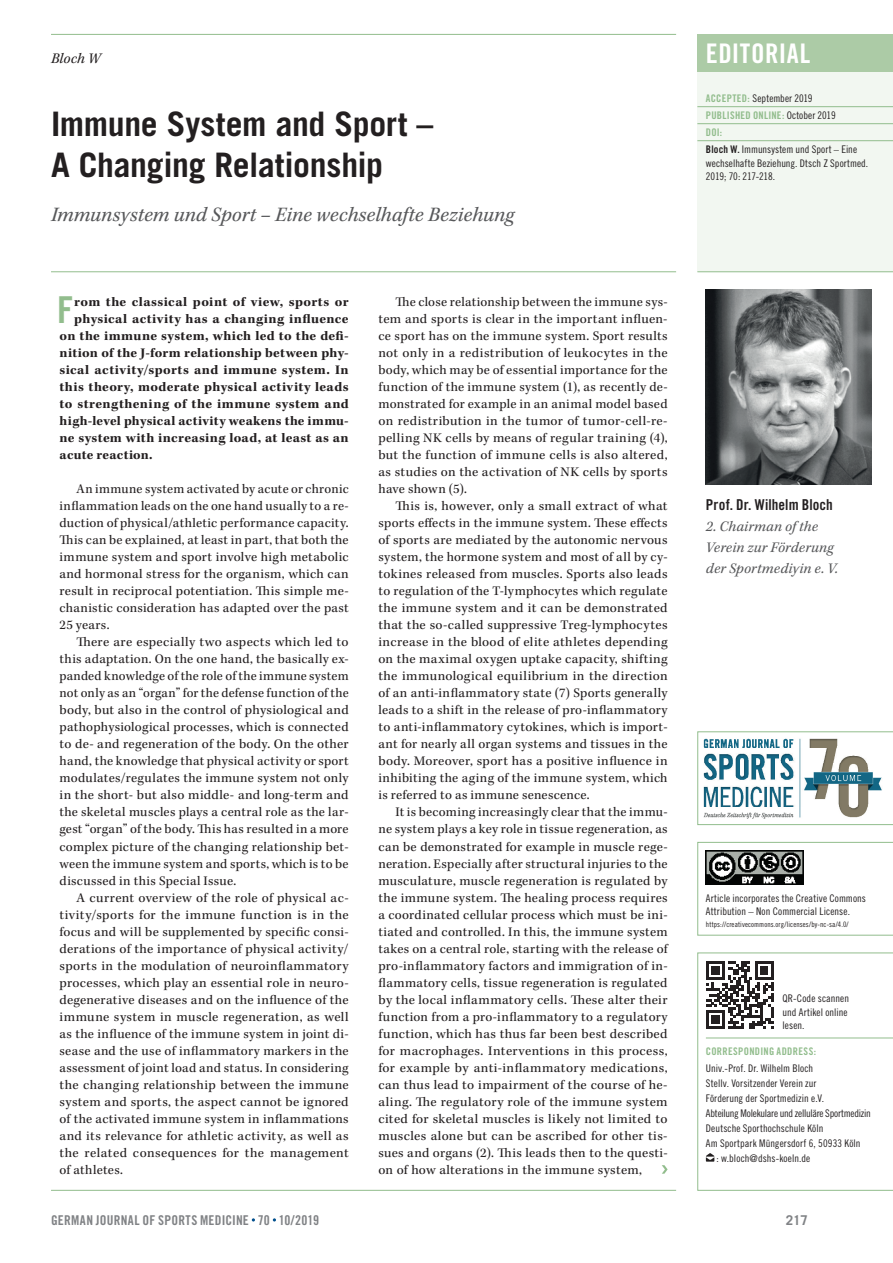
<style>
.page{position:relative;width:893px;height:1263px;background:#fff}
.page>*{position:absolute;margin:0;border:0;box-sizing:border-box;transform-origin:0 0}
.t1{font:37.05px "Trade Gothic LT Std Bd Cn 20";color:#92bd8d}
.t2{font:700 33.75px/40.5px "Trade Gothic LT Std";letter-spacing:-.01em;color:#231f20}
.t3{font:27px "Trade Gothic LT Std Bd Cn 20";letter-spacing:.02em;color:#fff}
.t4{font:italic 21px "Kepler Std";letter-spacing:.005em;color:#57585a}
.t5{font:italic 15px/21px "Kepler Std";letter-spacing:.01em;color:#57585a}
.t6{font:15px "Trade Gothic LT Std Bd Cn 20";letter-spacing:.005em;color:#231f20}
.t7{font:italic 15px "Kepler Std";letter-spacing:.01em;color:#231f20}
.t8{font:13.5px/17px "Kepler Std";letter-spacing:.025em;color:#231f20;text-align:justify}
.t9{font:700 13.5px "Kepler Std";letter-spacing:.03em;color:#231f20}
.t10{font:13.5px "Trade Gothic LT Std Bd Cn 20";letter-spacing:.015em;color:#808285}
.t11{font:700 13.5px "Trade Gothic LT Std";color:#808285}
.t12{font:10.5px/13.5px "Trade Gothic LT Std Cn 18";letter-spacing:.005em;color:#231f20}
.t13{font:10.5px/17px "Trade Gothic LT Std Bd Cn 20";letter-spacing:.025em;color:#92bd8d}
.t14{font:10.5px "Trade Gothic LT Std Cn 18";letter-spacing:-.025em;color:#231f20}
.t15{font:7.5px "Trade Gothic LT Std Cn 18";letter-spacing:.015em;color:#231f20}
.s1{font-family:"Trade Gothic LT Std Bd Cn 20";color:#92bd8d}
.s2{font-family:"Trade Gothic LT Std Cn 18";color:#231f20}
.s3{font-family:"Trade Gothic LT Std Bd Cn 20"}
</style>
<div class="page">
<div style="left:697px;top:34px;width:196px;height:38px;background:#accba6"></div>
<div style="left:697px;top:72px;width:196px;height:200px;background:#f2f7f1"></div>
<hr style="left:697px;top:271px;width:196px;height:1px;background:#92bd8d">
<hr style="left:697px;top:106px;width:196px;height:1px;background:#92bd8d">
<hr style="left:697px;top:123px;width:196px;height:1px;background:#92bd8d">
<hr style="left:697px;top:140px;width:196px;height:1px;background:#92bd8d">
<hr style="left:51px;top:271px;width:625px;height:1px;background:#92bd8d">
<hr style="left:51px;top:34px;width:625px;height:1px;background:#92bd8d">
<hr style="left:51px;top:1190px;width:625px;height:1px;background:#92bd8d">
<svg style="left:697px;top:952px;width:196px;height:239px"></svg>
<svg style="left:662px;top:1165px;width:6px;height:9px"></svg>
<svg style="left:697px;top:731px;width:196px;height:94px"></svg>
<svg style="left:706px;top:1153px;width:8px;height:8px"></svg>
<img style="left:706px;top:289px;width:166px;height:196px">
<svg style="left:706px;top:961px;width:68px;height:68px"></svg>
<svg style="left:697px;top:842px;width:196px;height:93px"></svg>
<p class="t7" style="left:51px;top:50px;width:51px">Bloch W</p>
<h2 class="t2" style="left:51px;top:103px;width:384px">Immune System and Sport –<br>A Changing Relationship</h2>
<h3 class="t4" style="left:51px;top:203px;width:465px">Immunsystem und Sport – Eine wechselhafte Beziehung</h3>
<h1 class="t1" style="left:57px;top:287px;width:18px">F</h1>
<p class="t9" style="left:74px;top:294px;width:276px">rom the classical point of view, sports or</p>
<p class="t9" style="left:74px;top:311px;width:276px">physical activity has a changing influence</p>
<p class="t9" style="left:60px;top:328px;width:291px">on the immune system, which led to the defi-</p>
<p class="t9" style="left:60px;top:345px;width:291px">nition of the J-form relationship between phy-</p>
<p class="t9" style="left:60px;top:362px;width:291px">sical activity/sports and immune system. In</p>
<p class="t9" style="left:60px;top:379px;width:291px">this theory, moderate physical activity leads</p>
<p class="t9" style="left:60px;top:396px;width:291px">to strengthening of the immune system and</p>
<p class="t9" style="left:60px;top:413px;width:291px">high-level physical activity weakens the immu-</p>
<p class="t9" style="left:60px;top:430px;width:291px">ne system with increasing load, at least as an</p>
<p class="t9" style="left:60px;top:447px;width:95px">acute reaction.</p>
<p class="t8" style="left:60px;top:481px;width:291px;text-indent:17px">An immune system activated by acute or chronic inflammation leads on the one hand usually to a re&shy;duction of physical/athletic performance capacity.<br>This can be explained, at least in part, that both the immune system and sport involve high metabolic and hormonal stress for the organism, which can result in reciprocal potentiation. This simple me&shy;chanistic consideration has adapted over the past 25 years.</p>
<p class="t8" style="left:60px;top:634px;width:291px;text-indent:17px">There are especially two aspects which led to this adaptation. On the one hand, the basically ex&shy;panded knowledge of the role of the immune system not only as an “organ” for the defense function of the body, but also in the control of physiological and pathophysiological processes, which is connected to de- and regeneration of the body. On the other hand, the knowledge that physical activity or sport modulates/regulates the immune system not only in the short- but also middle- and long-term and the skeletal muscles plays a central role as the lar&shy;gest “organ” of the body. This has resulted in a more complex picture of the changing relationship bet&shy;ween the immune system and sports, which is to be discussed in this Special Issue.</p>
<p class="t8" style="left:60px;top:889px;width:291px;text-indent:17px">A current overview of the role of physical ac&shy;tivity/sports for the immune function is in the focus and will be supplemented by specific consi&shy;derations of the importance of physical activity/ sports in the modulation of neuroinflammatory processes, which play an essential role in neuro&shy;degenerative diseases and on the influence of the immune system in muscle regeneration, as well as the influence of the immune system in joint di&shy;sease and the use of inflammatory markers in the assessment of joint load and status. In considering the changing relationship between the immune system and sports, the aspect cannot be ignored of the activated immune system in inflammations and its relevance for athletic activity, as well as the related consequences for the management of athletes.</p>
<p class="t8" style="left:378px;top:294px;width:291px;text-indent:17px">The close relationship between the immune sys&shy;tem and sports is clear in the important influen&shy;ce sport has on the immune system. Sport results not only in a redistribution of leukocytes in the body, which may be of essential importance for the function of the immune system (1), as recently de&shy;monstrated for example in an animal model based on redistribution in the tumor of tumor-cell-re&shy;pelling NK cells by means of regular training (4), but the function of immune cells is also altered, as studies on the activation of NK cells by sports have shown (5).</p>
<p class="t8" style="left:378px;top:498px;width:291px;text-indent:17px">This is, however, only a small extract of what sports effects in the immune system. These effects of sports are mediated by the autonomic nervous system, the hormone system and most of all by cy&shy;tokines released from muscles. Sports also leads to regulation of the T-lymphocytes which regulate the immune system and it can be demonstrated that the so-called suppressive Treg-lymphocytes increase in the blood of elite athletes depending on the maximal oxygen uptake capacity, shifting the immunological equilibrium in the direction of an anti-inflammatory state (7) Sports generally leads to a shift in the release of pro-inflammatory to anti-inflammatory cytokines, which is import&shy;ant for nearly all organ systems and tissues in the body. Moreover, sport has a positive influence in inhibiting the aging of the immune system, which is referred to as immune senescence.</p>
<p class="t8" style="left:378px;top:804px;width:291px;text-indent:17px">It is becoming increasingly clear that the immu&shy;ne system plays a key role in tissue regeneration, as can be demonstrated for example in muscle rege&shy;neration. Especially after structural injuries to the musculature, muscle regeneration is regulated by the immune system. The healing process requires a coordinated cellular process which must be ini&shy;tiated and controlled. In this, the immune system takes on a central role, starting with the release of pro-inflammatory factors and immigration of in&shy;flammatory cells, tissue regeneration is regulated by the local inflammatory cells. These alter their function from a pro-inflammatory to a regulatory function, which has thus far been best described for macrophages. Interventions in this process, for example by anti-inflammatory medications, can thus lead to impairment of the course of he&shy;aling. The regulatory role of the immune system cited for skeletal muscles is likely not limited to muscles alone but can be ascribed for other tis&shy;sues and organs (2). This leads then to the questi&shy;on of how alterations in the immune system,</p>
<h3 class="t3" style="left:706px;top:37px;width:106px">EDITORIAL</h3>
<p class="t12" style="left:706px;top:91px;width:108px"><span class="s1">ACCEPTED:</span> September 2019</p>
<p class="t13" style="left:706px;top:107px;width:131px">PUBLISHED ONLINE: <span class="s2">October 2019<br></span>DOI:</p>
<p class="t12" style="left:706px;top:142px;width:164px"><span class="s3">Bloch W.</span> Immunsystem und Sport – Eine wechselhafte Beziehung. Dtsch Z Sportmed.<br>2019; 70: 217-218.</p>
<p class="t6" style="left:706px;top:496px;width:129px">Prof. Dr. Wilhelm Bloch</p>
<p class="t5" style="left:706px;top:517px;width:134px">2. Chairman of the<br>Verein zur Förderung der Sportmediyin e. V.</p>
<p class="t12" style="left:706px;top:891px;width:162px">Article incorporates the Creative Commons<br>Attribution – Non Commercial License.</p>
<p class="t15" style="left:706px;top:920px;width:144px">https://creativecommons.org/licenses/by-nc-sa/4.0/</p>
<p class="t12" style="left:782px;top:991px;width:68px">QR-Code scannen und Artikel online lesen.</p>
<p class="t13" style="left:706px;top:1042px;width:112px">CORRESPONDING ADDRESS:</p>
<p class="t12" style="left:706px;top:1061px;width:109px">Univ.-Prof. Dr. Wilhelm Bloch</p>
<p class="t12" style="left:706px;top:1076px;width:112px">Stellv. Vorsitzender Verein zur</p>
<p class="t12" style="left:706px;top:1091px;width:120px">Förderung der Sportmedizin e.V.</p>
<p class="t14" style="left:706px;top:1107px;width:166px">Abteilung Molekulare und zelluläre Sportmedizin</p>
<p class="t12" style="left:706px;top:1121px;width:119px">Deutsche Sporthochschule Köln</p>
<p class="t12" style="left:706px;top:1136px;width:156px">Am Sportpark Müngersdorf 6, 50933 Köln</p>
<p class="t12" style="left:716px;top:1151px;width:95px">: w.bloch@dshs-koeln.de</p>
<p class="t10" style="left:51px;top:1212px;width:270px">GERMAN JOURNAL OF SPORTS MEDICINE 70 10/2019</p>
<p class="t11" style="left:786px;top:1211px;width:24px">217</p>
</div>
